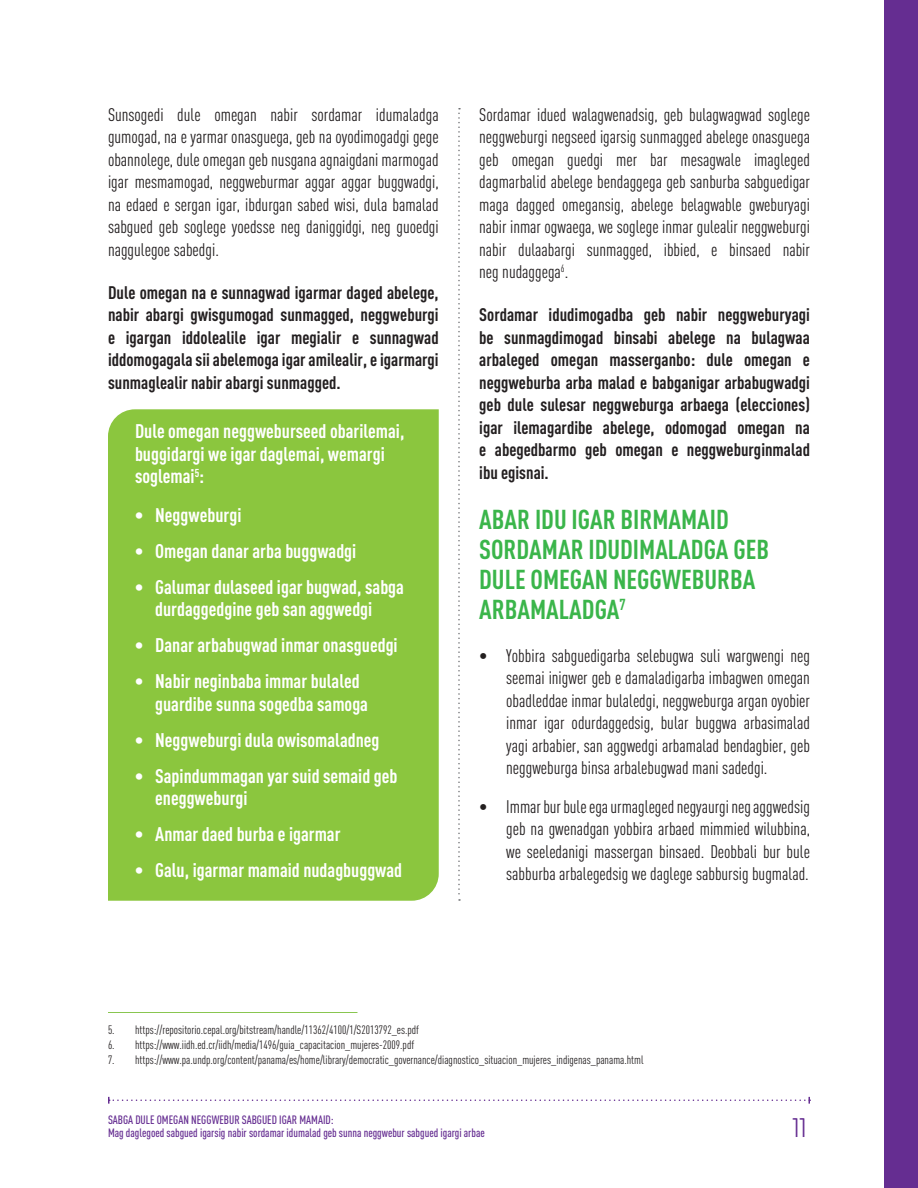
<style>
.page{position:relative;width:918px;height:1188px;background:#fff}
.page>*{position:absolute;margin:0;border:0;box-sizing:border-box;transform-origin:0 0}
.t1{font:700 condensed 27px/30px "DIN Pro";color:#3ab54a}
.t2{font:300 27px "Folks";color:#652d91;scale:.9 1}
.t3{font:700 condensed 19.5px/22.5px "DIN Pro";color:#fff}
.t4{font:condensed 18px/22.5px "DIN Pro";color:#231f20;text-align:justify}
.t5{font:700 condensed 18px/22.5px "DIN Pro";color:#231f20;text-align:justify}
.t6{font:condensed 12px "DIN Pro";color:#231f20}
.t7{font:500 condensed 12px/13.5px "DIN Pro";color:#652d91}
</style>
<div class="page">
<div style="left:884px;top:0;width:34px;height:1188px;background:#652d91"></div>
<svg style="left:108px;top:1097px;width:702px;height:7px"></svg>
<div style="left:108px;top:409px;width:331px;height:492px;background:#8bc63e"></div>
<hr style="left:108px;top:1012px;width:249px;height:1px;background:#89c650">
<svg style="left:458px;top:108px;width:2px;height:793px"></svg>
<p class="t4" style="left:108px;top:102px;width:332px">Sunsogedi dule omegan nabir sordamar idumaladga gumogad, na e yarmar onasguega, geb na oyodimogadgi gege obannolege, dule omegan geb nusgana agnaigdani marmogad igar mesmamogad, neggweburmar aggar aggar buggwadgi, na edaed e sergan igar, ibdurgan sabed wisi, dula bamalad sabgued geb soglege yoedsse neg daniggidgi, neg guoedgi naggulegoe sabedgi.</p>
<p class="t5" style="left:108px;top:279px;width:332px">Dule omegan na e sunnagwad igarmar daged abelege, nabir abargi gwisgumogad sunmagged, neggweburgi e igargan iddolealile igar megialir e sunnagwad iddomogagala sii abelemoga igar amilealir, e igarmargi sunmaglealir nabir abargi sunmagged.</p>
<p class="t3" style="left:135px;top:418px;width:271px">Dule omegan neggweburseed obarilemai, buggidargi we igar daglemai, wemargi soglemai<sup>5</sup>:</p>
<p class="t3" style="left:135px;top:502px;width:108px">• Neggweburgi</p>
<p class="t3" style="left:135px;top:538px;width:223px">• Omegan danar arba buggwadgi</p>
<p class="t3" style="left:135px;top:574px;width:271px;text-align:center">• Galumar dulaseed igar bugwad, sabga durdaggedgine geb san aggwedgi</p>
<p class="t3" style="left:135px;top:632px;width:264px">• Danar arbabugwad inmar onasguedgi</p>
<p class="t3" style="left:155px;top:668px;width:214px;text-indent:-20px">• Nabir neginbaba immar bulaled guardibe sunna sogedba samoga</p>
<p class="t3" style="left:135px;top:727px;width:246px">• Neggweburgi dula owisomaladneg</p>
<p class="t3" style="left:155px;top:763px;width:244px;text-indent:-20px">• Sapindummagan yar suid semaid geb eneggweburgi</p>
<p class="t3" style="left:135px;top:821px;width:207px">• Anmar daed burba e igarmar</p>
<p class="t3" style="left:135px;top:857px;width:269px">• Galu, igarmar mamaid nudagbuggwad</p>
<p class="t4" style="left:479px;top:102px;width:332px">Sordamar idued walagwenadsig, geb bulagwagwad soglege neggweburgi negseed igarsig sunmagged abelege onasguega geb omegan guedgi mer bar mesagwale imagleged dagmarbalid abelege bendaggega geb sanburba sabguedigar maga dagged omegansig, abelege belagwable gweburyagi nabir inmar ogwaega, we soglege inmar gulealir neggweburgi nabir dulaabargi sunmagged, ibbied, e binsaed nabir neg nudaggega<sup>6</sup>.</p>
<p class="t5" style="left:479px;top:302px;width:332px">Sordamar idudimogadba geb nabir neggweburyagi be sunmagdimogad binsabi abelege na bulagwaa arbaleged omegan masserganbo: dule omegan e neggweburba arba malad e babganigar arbabugwadgi geb dule sulesar neggweburga arbaega (elecciones) igar ilemagardibe abelege, odomogad omegan na e abegedbarmo geb omegan e neggweburginmalad ibu egisnai.</p>
<h1 class="t1" style="left:479px;top:502px;width:291px">ABAR IDU IGAR BIRMAMAID<br>SORDAMAR IDUDIMALADGA GEB<br>DULE OMEGAN NEGGWEBURBA<br>ARBAMALADGA<sup>7</sup></h1>
<p class="t4" style="left:506px;top:643px;width:305px;text-indent:-27px">• Yobbira sabguedigarba selebugwa suli wargwengi neg seemai inigwer geb e damaladigarba imbagwen omegan obadleddae inmar bulaledgi, neggweburga argan oyobier inmar igar odurdaggedsig, bular buggwa arbasimalad yagi arbabier, san aggwedgi arbamalad bendagbier, geb neggweburga binsa arbalebugwad mani sadedgi.</p>
<p class="t4" style="left:506px;top:794px;width:305px;text-indent:-27px">• Immar bur bule ega urmagleged negyaurgi neg aggwedsig geb na gwenadgan yobbira arbaed mimmied wilubbina, we seeledanigi massergan binsaed. Deobbali bur bule sabburba arbalegedsig we daglege sabbursig bugmalad.</p>
<p class="t6" style="left:108px;top:1021px;width:313px">5. https://repositorio.cepal.org/bitstream/handle/11362/4100/1/S2013792_es.pdf</p>
<p class="t6" style="left:108px;top:1036px;width:308px">6. https://www.iidh.ed.cr/iidh/media/1496/guia_capacitacion_mujeres-2009.pdf</p>
<p class="t6" style="left:108px;top:1051px;width:537px">7. https://www.pa.undp.org/content/panama/es/home/library/democratic_governance/diagnostico_situacion_mujeres_indigenas_panama.html</p>
<p class="t7" style="left:108px;top:1112px;width:378px">SABGA DULE OMEGAN NEGGWEBUR SABGUED IGAR MAMAID:<br>Mag daglegoed sabgued igarsig nabir sordamar idumalad geb sunna neggwebur sabgued igargi arbae</p>
<h1 class="t2" style="left:790px;top:1113px;width:24px">11</h1>
</div>
